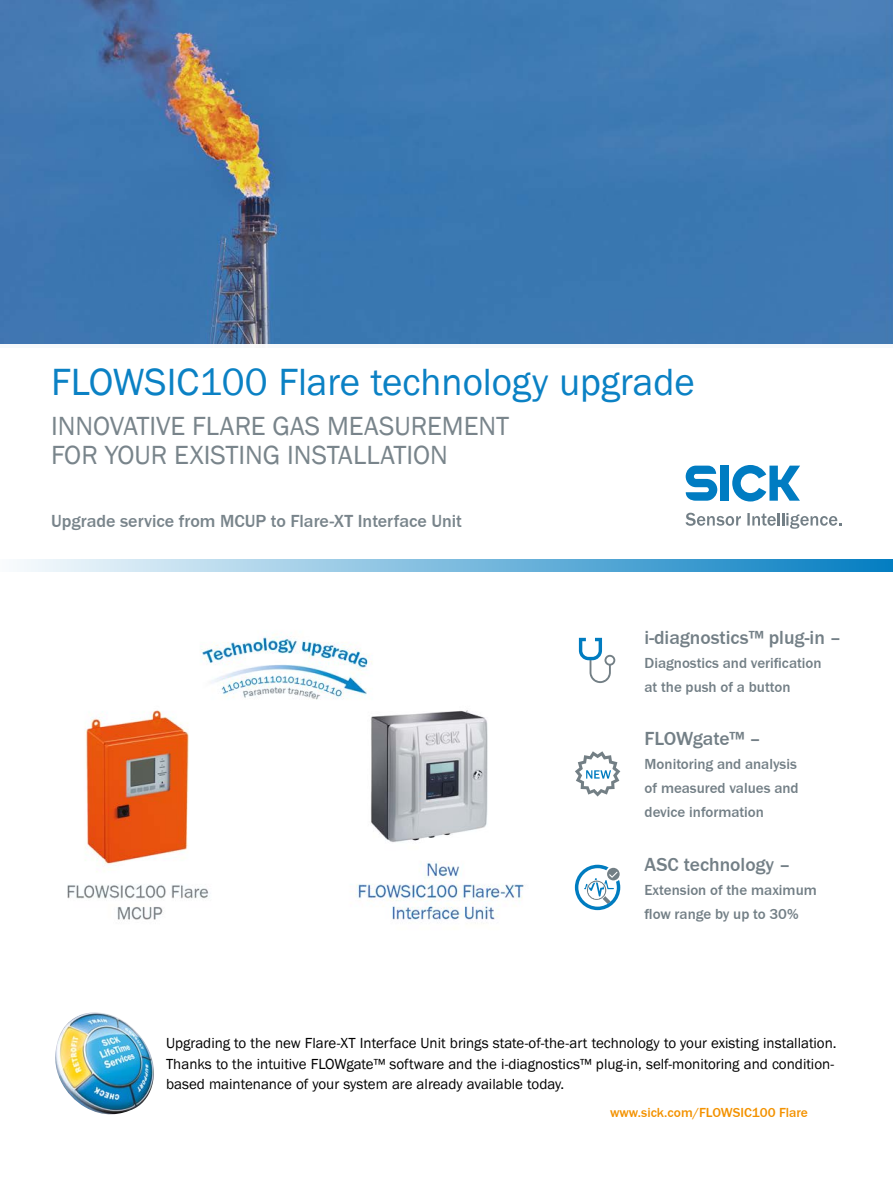
<style>
.page{position:relative;width:893px;height:1188px;background:#fff}
.page>*{position:absolute;margin:0;border:0;box-sizing:border-box;transform-origin:0 0}
.t1{font:39px "SICK Franklin";color:#007cc2}
.t2{font:27px/28.5px "SICK Franklin";color:#737f86}
.t3{font:500 19.5px "SICK Franklin";color:#737f86}
.t4{font:500 18px "SICK Franklin";color:#737f86}
.t5{font:15px/20.2px "SICK Franklin";color:#000}
.t6{font:500 15px/24px "SICK Franklin";color:#737f86}
.t7{font:500 13.5px "SICK Franklin";color:#f39200}
</style>
<div class="page">
<img style="left:55px;top:1012px;width:99px;height:103px">
<img style="left:0;top:0;width:893px;height:344px">
<svg style="left:20px;top:559px;width:873px;height:13px;background:#7bbbde"></svg>
<svg style="left:686px;top:466px;width:31px;height:35px"></svg>
<div style="left:720px;top:466px;width:9px;height:35px;background:#007cc2"></div>
<svg style="left:732px;top:465px;width:68px;height:37px"></svg>
<svg style="left:685px;top:513px;width:56px;height:13px"></svg>
<svg style="left:747px;top:513px;width:94px;height:16px"></svg>
<svg style="left:579px;top:638px;width:36px;height:45px"></svg>
<svg style="left:575px;top:751px;width:45px;height:46px"></svg>
<div style="left:572px;top:862px;width:51px;height:51px;border:6px solid #fff;border-radius:50%"></div>
<svg style="left:575px;top:865px;width:45px;height:45px"></svg>
<img style="left:67px;top:632px;width:457px;height:292px">
<h1 class="t1" style="left:51px;top:358px;width:645px">FLOWSIC100 Flare technology upgrade</h1>
<h2 class="t2" style="left:51px;top:412px;width:460px">INNOVATIVE FLARE GAS MEASUREMENT<br>FOR YOUR EXISTING INSTALLATION</h2>
<p class="t4" style="left:51px;top:510px;width:413px">Upgrade service from MCUP to Flare-XT Interface Unit</p>
<h3 class="t3" style="left:645px;top:625px;width:198px">i-diagnostics™ plug-in –</h3>
<p class="t6" style="left:645px;top:651px;width:178px">Diagnostics and verification at the push of a button</p>
<h3 class="t3" style="left:645px;top:726px;width:118px">FLOWgate™ –</h3>
<p class="t6" style="left:645px;top:752px;width:156px;text-align:justify">Monitoring and analysis of measured values and device information</p>
<h3 class="t3" style="left:645px;top:852px;width:147px">ASC technology –</h3>
<p class="t6" style="left:645px;top:878px;width:174px">Extension of the maximum flow range by up to 30%</p>
<p class="t5" style="left:166px;top:1034px;width:672px">Upgrading to the new Flare-XT Interface Unit brings state-of-the-art technology to your existing installation.<br>Thanks to the intuitive FLOWgate™ software and the i-diagnostics™ plug-in, self-monitoring and condition&shy;based maintenance of your system are already available today.</p>
<p class="t7" style="left:610px;top:1104px;width:199px">www.sick.com/FLOWSIC100 Flare</p>
</div>
